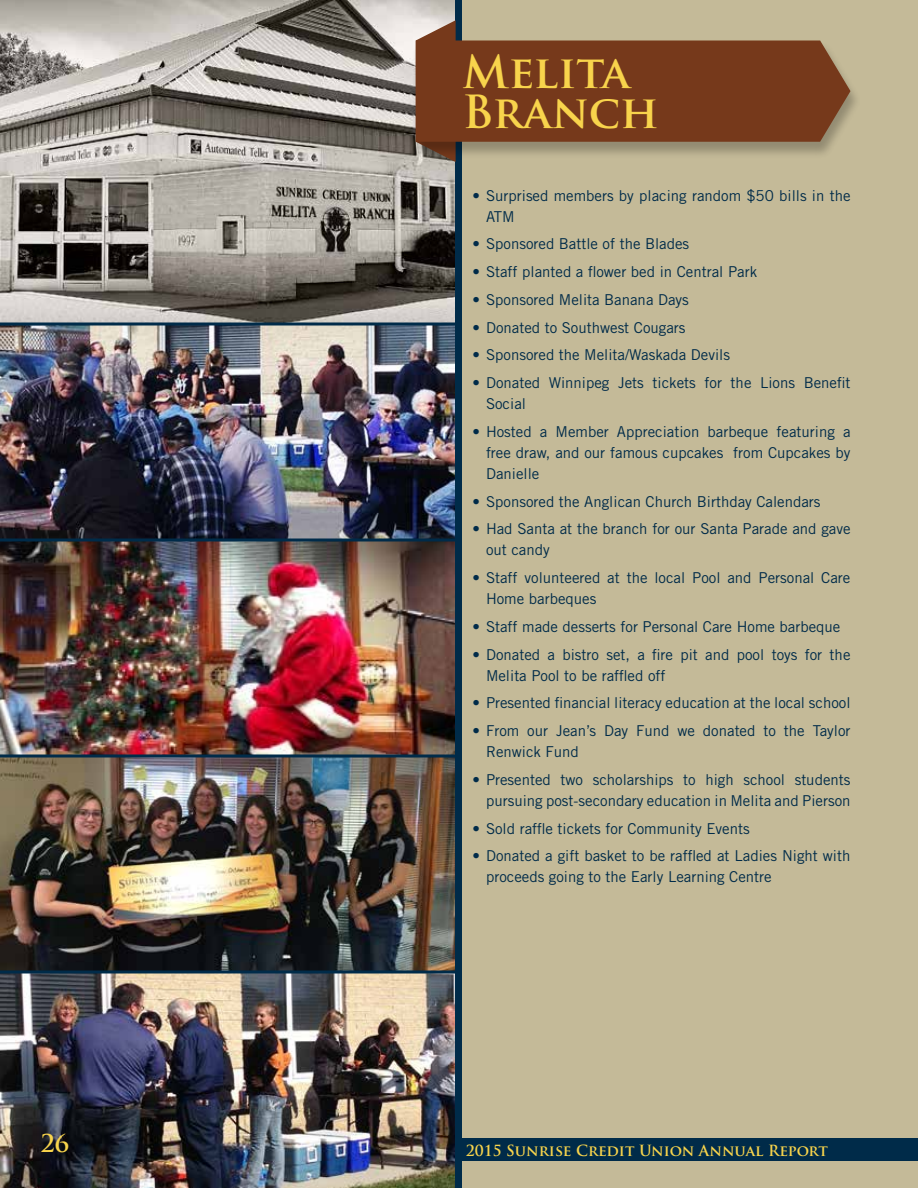
<style>
.page{position:relative;width:918px;height:1188px;background:#c4ba98}
.page>*{position:absolute;margin:0;border:0;box-sizing:border-box;transform-origin:0 0}
.t1{font:700 44.55px/40.5px "Trajan Pro";color:#f8d44c}
.t2{font:700 24px "Trajan Pro";color:#f8d44c}
.t3{font:15px/21px "Trade Gothic";color:#002b49}
.t4{font:700 15px "Trajan Pro";color:#f8d44c}
</style>
<div class="page">
<img style="left:0;top:324px;width:456px;height:216px">
<img style="left:0;top:972px;width:456px;height:216px">
<img style="left:0;top:540px;width:456px;height:216px">
<img style="left:0;top:756px;width:456px;height:216px">
<svg style="left:0;top:0;width:456px;height:324px;background:#95918b"></svg>
<div style="left:456px;top:0;width:6px;height:1188px;background:#002b49"></div>
<svg style="left:416px;top:20px;width:40px;height:142px"></svg>
<div style="left:411px;top:41px;width:450px;height:118px;background:#000;opacity:.25"></div>
<div style="left:416px;top:40px;width:434px;height:102px;background:#76391b"></div>
<div style="left:459px;top:1138px;width:459px;height:23px;background:#002b49"></div>
<h1 class="t1" style="left:462px;top:52px;width:198px">Melita<br>Branch</h1>
<p class="t3" style="left:486px;top:185px;width:366px;text-indent:-14px">• Surprised members by placing random $50 bills in the<br>ATM</p>
<p class="t3" style="left:472px;top:233px;width:218px">• Sponsored Battle of the Blades</p>
<p class="t3" style="left:472px;top:261px;width:286px">• Staff planted a flower bed in Central Park</p>
<p class="t3" style="left:472px;top:289px;width:218px">• Sponsored Melita Banana Days</p>
<p class="t3" style="left:472px;top:317px;width:215px">• Donated to Southwest Cougars</p>
<p class="t3" style="left:472px;top:344px;width:259px">• Sponsored the Melita/Waskada Devils</p>
<p class="t3" style="left:486px;top:372px;width:366px;text-indent:-14px">• Donated Winnipeg Jets tickets for the Lions Benefit<br>Social</p>
<p class="t3" style="left:486px;top:421px;width:366px;text-align:justify;text-indent:-14px">• Hosted a Member Appreciation barbeque featuring a free draw, and our famous cupcakes from Cupcakes by Danielle</p>
<p class="t3" style="left:472px;top:491px;width:350px">• Sponsored the Anglican Church Birthday Calendars</p>
<p class="t3" style="left:486px;top:518px;width:366px;text-indent:-14px">• Had Santa at the branch for our Santa Parade and gave out candy</p>
<p class="t3" style="left:486px;top:567px;width:366px;text-indent:-14px">• Staff volunteered at the local Pool and Personal Care<br>Home barbeques</p>
<p class="t3" style="left:472px;top:616px;width:369px">• Staff made desserts for Personal Care Home barbeque</p>
<p class="t3" style="left:486px;top:644px;width:366px;text-indent:-14px">• Donated a bistro set, a fire pit and pool toys for the<br>Melita Pool to be raffled off</p>
<p class="t3" style="left:472px;top:692px;width:380px">• Presented financial literacy education at the local school</p>
<p class="t3" style="left:486px;top:720px;width:366px;text-indent:-14px">• From our Jean’s Day Fund we donated to the Taylor<br>Renwick Fund</p>
<p class="t3" style="left:472px;top:769px;width:380px;text-align:right">• Presented two scholarships to high school students pursuing post-secondary education in Melita and Pierson</p>
<p class="t3" style="left:472px;top:818px;width:279px">• Sold raffle tickets for Community Events</p>
<p class="t3" style="left:486px;top:845px;width:366px;text-indent:-14px">• Donated a gift basket to be raffled at Ladies Night with proceeds going to the Early Learning Centre</p>
<h2 class="t2" style="left:40px;top:1128px;width:30px">26</h2>
<p class="t4" style="left:466px;top:1141px;width:364px">2015 Sunrise Credit Union Annual Report</p>
</div>
